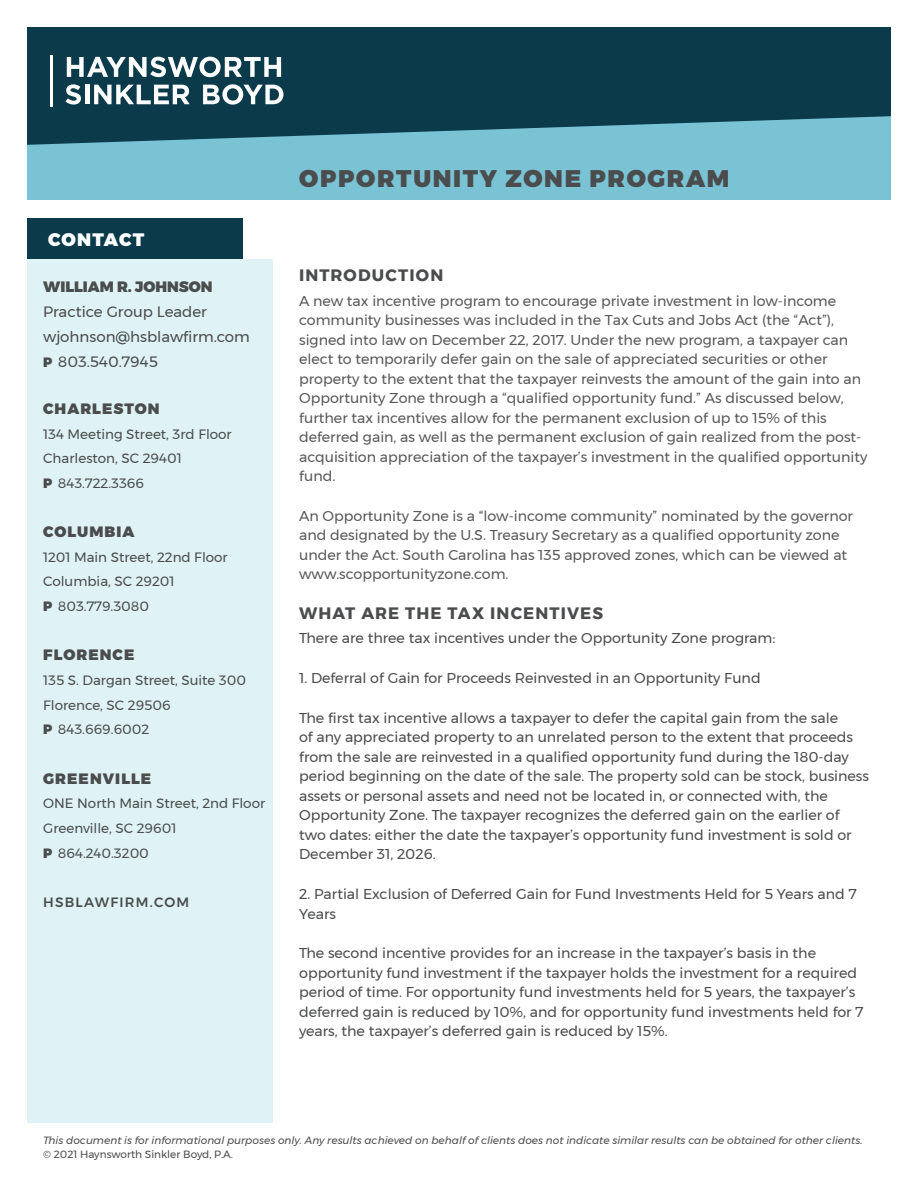
<style>
.page{position:relative;width:918px;height:1188px;background:#fff}
.page>*{position:absolute;margin:0;border:0;box-sizing:border-box;transform-origin:0 0}
.t1{font:900 24px "Montserrat";letter-spacing:.07em;color:#4b4c4d}
.t2{font:900 18px "Montserrat";letter-spacing:.065em;color:#fff}
.Mont_Black_Header_11{font:700 16.5px "Montserrat";letter-spacing:.065em;color:#4b4c4d}
.t3{font:15px "Montserrat";color:#4b4c4d}
.MONTSERRAT_9_13_list{font:900 15px "Montserrat";letter-spacing:.07em;color:#4b4c4d}
.MONTSERRAT_9_13_list-2{font:900 15px "Montserrat";color:#4b4c4d}
.Mont_Black_Header_11-2{font:14.25px/19.5px "Montserrat";color:#4b4c4d}
.Body_Copy_MONT_9pt_1{font:14.25px/19.5px "Montserrat";color:#595959}
.MONTSERRAT_9_13_list-3{font:13.5px "Montserrat";color:#4b4c4d}
.MONTSERRAT_9_13_list-4{font:500 13.5px "Montserrat";letter-spacing:.09em;color:#4b4c4d}
.Body_Copy_MONT_9pt_1-2{font:italic 10.5px/13.5px "Montserrat";color:#4b4c4d}
.s1{font-weight:900;font-size:13.5px}
.s2{font-weight:900}
.s3{font-style:normal}
</style>
<div class="page">
<div style="left:27px;top:29px;width:864px;height:170px;background:#79c3d5"></div>
<div style="left:27px;top:259px;width:246px;height:863px;background:#dff3f6"></div>
<svg style="left:27px;top:27px;width:864px;height:118px;background:#194d5c"></svg>
<hr style="left:51px;top:55px;width:2px;height:52px;background:#fff">
<svg style="left:67px;top:57px;width:214px;height:20px;background:#7e979f"></svg>
<svg style="left:65px;top:84px;width:16px;height:21px"></svg>
<hr style="left:85px;top:85px;width:4px;height:19px;background:#fff">
<svg style="left:94px;top:85px;width:96px;height:19px;background:#879ea6"></svg>
<svg style="left:203px;top:84px;width:81px;height:21px;background:#7e989f"></svg>
<div style="left:27px;top:218px;width:216px;height:41px;background:#0b3b4a"></div>
<p class="t2" style="left:48px;top:225px;width:98px">CONTACT</p>
<p class="MONTSERRAT_9_13_list-2" style="left:43px;top:275px;width:171px">WILLIAM R. JOHNSON</p>
<p class="t3" style="left:43px;top:300px;width:165px">Practice Group Leader</p>
<p class="t3" style="left:43px;top:325px;width:208px">wjohnson@hsblawfirm.com</p>
<p class="t3" style="left:43px;top:350px;width:116px"><span class="s1">P</span> 803.540.7945</p>
<p class="MONTSERRAT_9_13_list" style="left:43px;top:396px;width:118px">CHARLESTON</p>
<p class="MONTSERRAT_9_13_list-3" style="left:43px;top:423px;width:190px">134 Meeting Street, 3rd Floor</p>
<p class="MONTSERRAT_9_13_list-3" style="left:43px;top:448px;width:140px">Charleston, SC 29401</p>
<p class="MONTSERRAT_9_13_list-3" style="left:43px;top:473px;width:102px"><span class="s2">P</span> 843.722.3366</p>
<p class="MONTSERRAT_9_13_list" style="left:43px;top:519px;width:93px">COLUMBIA</p>
<p class="MONTSERRAT_9_13_list-3" style="left:43px;top:547px;width:186px">1201 Main Street, 22nd Floor</p>
<p class="MONTSERRAT_9_13_list-3" style="left:43px;top:571px;width:133px">Columbia, SC 29201</p>
<p class="MONTSERRAT_9_13_list-3" style="left:43px;top:596px;width:107px"><span class="s2">P</span> 803.779.3080</p>
<p class="MONTSERRAT_9_13_list" style="left:43px;top:643px;width:93px">FLORENCE</p>
<p class="MONTSERRAT_9_13_list-3" style="left:43px;top:670px;width:204px">135 S. Dargan Street, Suite 300</p>
<p class="MONTSERRAT_9_13_list-3" style="left:43px;top:695px;width:129px">Florence, SC 29506</p>
<p class="MONTSERRAT_9_13_list-3" style="left:43px;top:719px;width:108px"><span class="s2">P</span> 843.669.6002</p>
<p class="MONTSERRAT_9_13_list" style="left:43px;top:766px;width:110px">GREENVILLE</p>
<p class="MONTSERRAT_9_13_list-3" style="left:43px;top:793px;width:224px">ONE North Main Street, 2nd Floor</p>
<p class="MONTSERRAT_9_13_list-3" style="left:43px;top:818px;width:135px">Greenville, SC 29601</p>
<p class="MONTSERRAT_9_13_list-3" style="left:43px;top:843px;width:107px"><span class="s2">P</span> 864.240.3200</p>
<p class="MONTSERRAT_9_13_list-4" style="left:43px;top:892px;width:148px">HSBLAWFIRM.COM</p>
<p class="t1" style="left:299px;top:159px;width:432px">OPPORTUNITY ZONE PROGRAM</p>
<p class="Mont_Black_Header_11" style="left:299px;top:262px;width:146px">INTRODUCTION</p>
<p class="Body_Copy_MONT_9pt_1" style="left:299px;top:291px;width:570px">A new tax incentive program to encourage private investment in low-income community businesses was included in the Tax Cuts and Jobs Act (the “Act”), signed into law on December 22, 2017. Under the new program, a taxpayer can elect to temporarily defer gain on the sale of appreciated securities or other property to the extent that the taxpayer reinvests the amount of the gain into an Opportunity Zone through a “qualified opportunity fund.” As discussed below, further tax incentives allow for the permanent exclusion of up to 15% of this deferred gain, as well as the permanent exclusion of gain realized from the post&shy;acquisition appreciation of the taxpayer’s investment in the qualified opportunity fund.</p>
<p class="Body_Copy_MONT_9pt_1" style="left:299px;top:506px;width:555px">An Opportunity Zone is a “low-income community” nominated by the governor and designated by the U.S. Treasury Secretary as a qualified opportunity zone under the Act. South Carolina has 135 approved zones, which can be viewed at www.scopportunityzone.com.</p>
<p class="Mont_Black_Header_11" style="left:299px;top:600px;width:305px">WHAT ARE THE TAX INCENTIVES</p>
<p class="Mont_Black_Header_11-2" style="left:299px;top:628px;width:478px">There are three tax incentives under the Opportunity Zone program:</p>
<p class="Mont_Black_Header_11-2" style="left:299px;top:668px;width:463px">1. Deferral of Gain for Proceeds Reinvested in an Opportunity Fund</p>
<p class="Mont_Black_Header_11-2" style="left:299px;top:708px;width:571px">The first tax incentive allows a taxpayer to defer the capital gain from the sale<br>of any appreciated property to an unrelated person to the extent that proceeds from the sale are reinvested in a qualified opportunity fund during the 180-day period beginning on the date of the sale. The property sold can be stock, business assets or personal assets and need not be located in, or connected with, the Opportunity Zone. The taxpayer recognizes the deferred gain on the earlier of two dates: either the date the taxpayer’s opportunity fund investment is sold or December 31, 2026.</p>
<p class="Mont_Black_Header_11-2" style="left:299px;top:884px;width:559px">2. Partial Exclusion of Deferred Gain for Fund Investments Held for 5 Years and 7<br>Years</p>
<p class="Mont_Black_Header_11-2" style="left:299px;top:943px;width:566px">The second incentive provides for an increase in the taxpayer’s basis in the opportunity fund investment if the taxpayer holds the investment for a required period of time. For opportunity fund investments held for 5 years, the taxpayer’s deferred gain is reduced by 10%, and for opportunity fund investments held for 7 years, the taxpayer’s deferred gain is reduced by 15%.</p>
<p class="Body_Copy_MONT_9pt_1-2" style="left:43px;top:1134px;width:821px">This document is for informational purposes only. Any results achieved on behalf of clients does not indicate similar results can be obtained for other clients. <span class="s3">© 2021 Haynsworth Sinkler Boyd, P.A.</span></p>
</div>
